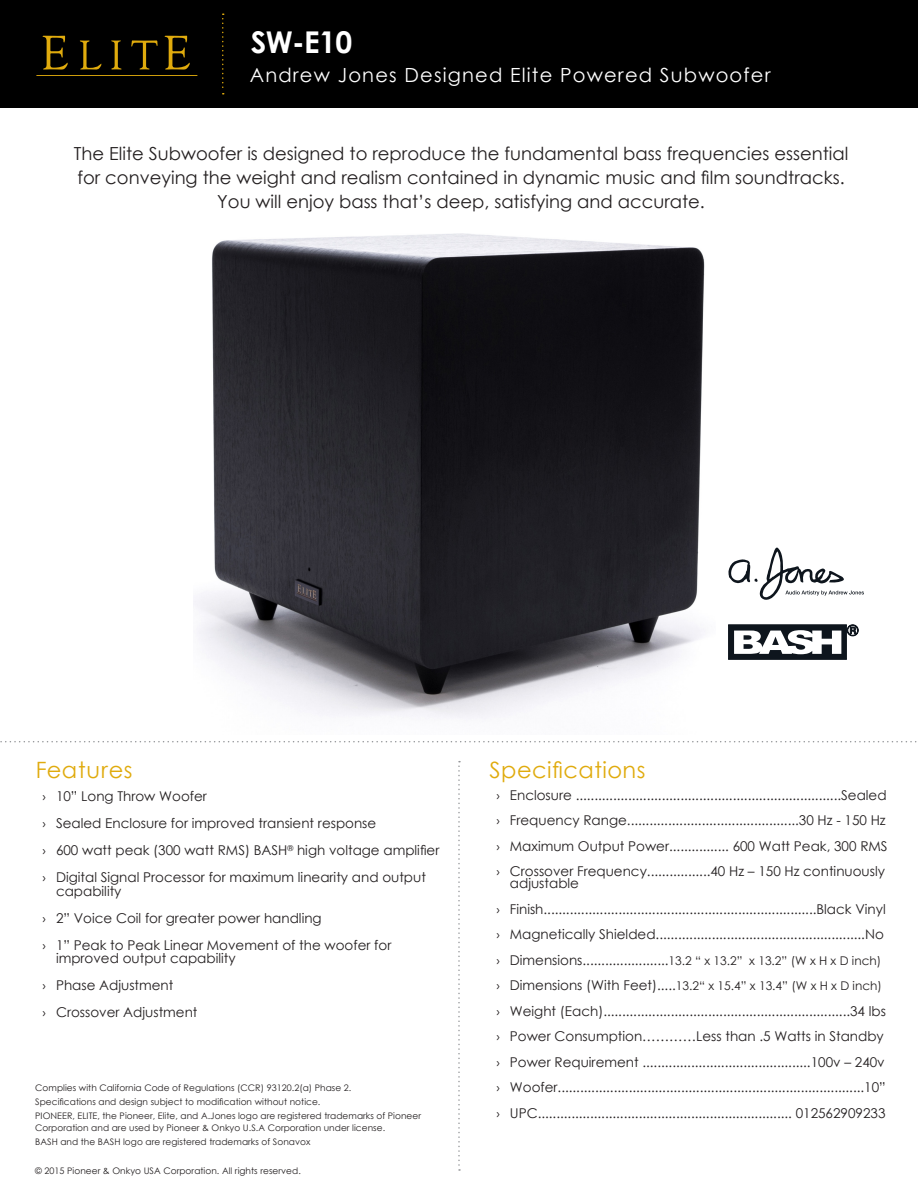
<style>
.page{position:relative;width:918px;height:1188px;background:#fff}
.page>*{position:absolute;margin:0;border:0;box-sizing:border-box;transform-origin:0 0}
.Single_Sheet_Main_He{font:700 30px "Century Gothic";color:#fff}
._02_Pioneer_Subhead{font:22.5px "Century Gothic";letter-spacing:.02em;color:#e0ab0d}
.t1{font:19.5px "Century Gothic";letter-spacing:.06em;color:#fff}
._00_moderunumber{font:18px/24px "Century Gothic";color:#231f20;text-align:center}
.t2{font:13.5px/13.5px "Century Gothic";color:#231f20}
.t3{font:12px "Century Gothic";color:#231f20}
.Legal{font:9px/12px "Century Gothic";letter-spacing:.005em;color:#231f20}
.s1{font-family:"Myriad Pro"}
.s2{font-size:12px}
.s3{font-family:"Myriad Pro";font-size:13.5px}
.s4{font-size:13.5px}
</style>
<div class="page">
<div style="left:0;top:0;width:918px;height:108px;background:#000"></div>
<svg style="left:222px;top:14px;width:2px;height:80px"></svg>
<svg style="left:43px;top:36px;width:25px;height:34px"></svg>
<svg style="left:80px;top:40px;width:21px;height:30px"></svg>
<svg style="left:111px;top:40px;width:11px;height:30px"></svg>
<svg style="left:131px;top:40px;width:27px;height:30px"></svg>
<svg style="left:165px;top:36px;width:25px;height:34px"></svg>
<hr style="left:36px;top:75px;width:161px;height:1px;background:#e0ab0d">
<img style="left:194px;top:233px;width:511px;height:486px">
<svg style="left:0;top:741px;width:917px;height:1px"></svg>
<svg style="left:458px;top:761px;width:2px;height:410px"></svg>
<svg style="left:728px;top:548px;width:136px;height:52px"></svg>
<svg style="left:728px;top:625px;width:130px;height:34px"></svg>
<p class="Single_Sheet_Main_He" style="left:251px;top:19px;width:103px">SW-E10</p>
<p class="t1" style="left:250px;top:61px;width:522px">Andrew Jones Designed Elite Powered Subwoofer</p>
<p class="_00_moderunumber" style="left:74px;top:141px;width:776px">The Elite Subwoofer is designed to reproduce the fundamental bass frequencies essential for conveying the weight and realism contained in dynamic music and film soundtracks.<br>You will enjoy bass that’s deep, satisfying and accurate.</p>
<p class="_02_Pioneer_Subhead" style="left:36px;top:754px;width:98px">Features</p>
<p class="t2" style="left:43px;top:789px;width:166px"><span class="s1">›</span> 10” Long Throw Woofer</p>
<p class="t2" style="left:43px;top:816px;width:335px"><span class="s1">›</span> Sealed Enclosure for improved transient response</p>
<p class="t2" style="left:43px;top:843px;width:398px"><span class="s1">›</span> 600 watt peak (300 watt RMS) BASH<sup>®</sup> high voltage amplifier</p>
<p class="t2" style="left:56px;top:870px;width:371px;text-indent:-14px"><span class="s1">›</span> Digital Signal Processor for maximum linearity and output capability</p>
<p class="t2" style="left:43px;top:911px;width:281px"><span class="s1">›</span> 2” Voice Coil for greater power handling</p>
<p class="t2" style="left:56px;top:938px;width:337px;text-indent:-14px"><span class="s1">›</span> 1” Peak to Peak Linear Movement of the woofer for improved output capability</p>
<p class="t2" style="left:43px;top:978px;width:132px"><span class="s1">›</span> Phase Adjustment</p>
<p class="t2" style="left:43px;top:1005px;width:157px"><span class="s1">›</span> Crossover Adjustment</p>
<p class="Legal" style="left:35px;top:1081px;width:318px">Complies with California Code of Regulations (CCR) 93120.2(a) Phase 2.</p>
<p class="Legal" style="left:35px;top:1096px;width:287px">Specifications and design subject to modification without notice.</p>
<p class="Legal" style="left:35px;top:1110px;width:387px">PIONEER, ELITE, the Pioneer, Elite, and A.Jones logo are registered trademarks of Pioneer<br>Corporation and are used by Pioneer &amp; Onkyo U.S.A Corporation under license.</p>
<p class="Legal" style="left:35px;top:1136px;width:277px">BASH and the BASH logo are registered trademarks of Sonavox</p>
<p class="Legal" style="left:35px;top:1164px;width:267px">© 2015 Pioneer &amp; Onkyo USA Corporation. All rights reserved.</p>
<p class="_02_Pioneer_Subhead" style="left:490px;top:754px;width:157px">Specifications</p>
<p class="t2" style="left:496px;top:788px;width:392px"><span class="s1">›</span> Enclosure .......................................................................Sealed</p>
<p class="t2" style="left:496px;top:813px;width:391px"><span class="s1">›</span> Frequency Range..............................................30 Hz - 150 Hz</p>
<p class="t2" style="left:496px;top:839px;width:393px"><span class="s1">›</span> Maximum Output Power................ 600 Watt Peak, 300 RMS</p>
<p class="t2" style="left:510px;top:865px;width:377px;line-height:12px;text-indent:-14px"><span class="s1">›</span> Crossover Frequency.................40 Hz – 150 Hz continuously adjustable</p>
<p class="t2" style="left:496px;top:902px;width:391px"><span class="s1">›</span> Finish.........................................................................Black Vinyl</p>
<p class="t2" style="left:496px;top:927px;width:389px"><span class="s1">›</span> Magnetically Shielded........................................................No</p>
<p class="t2" style="left:496px;top:953px;width:386px"><span class="s1">›</span> Dimensions.......................<span class="s2">13.2 “ x 13.2” x 13.2” (W x H x D inch)</span></p>
<p class="t3" style="left:496px;top:978px;width:387px"><span class="s3">›</span> <span class="s4">Dimensions (With Feet).....</span>13.2“ x 15.4” x 13.4” (W x H x D inch)</p>
<p class="t2" style="left:496px;top:1004px;width:391px"><span class="s1">›</span> Weight (Each)..................................................................34 lbs</p>
<p class="t2" style="left:496px;top:1029px;width:389px"><span class="s1">›</span> Power Consumption…………Less than .5 Watts in Standby</p>
<p class="t2" style="left:496px;top:1055px;width:390px"><span class="s1">›</span> Power Requirement .............................................100v – 240v</p>
<p class="t2" style="left:496px;top:1080px;width:391px"><span class="s1">›</span> Woofer..................................................................................10”</p>
<p class="t2" style="left:496px;top:1106px;width:391px"><span class="s1">›</span> UPC.................................................................... 012562909233</p>
</div>
